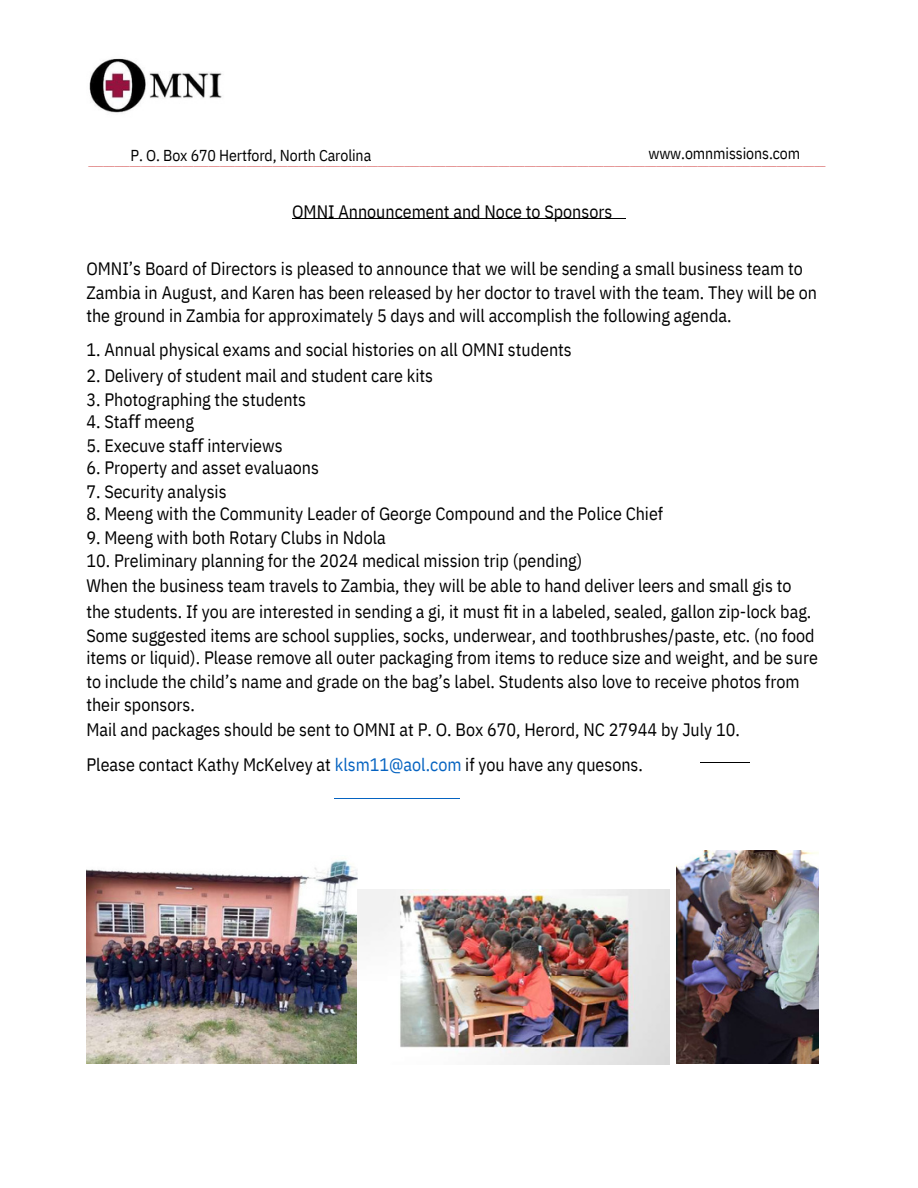
<style>
.page{position:relative;width:918px;height:1188px;background:#fff}
.page>*{position:absolute;margin:0;border:0;box-sizing:border-box;transform-origin:0 0}
.t1{font:18px "IBM Plex Sans Cond";color:#000}
.t2{font:15.75px "IBM Plex Sans Cond";letter-spacing:-.005em;color:#000}
.t3{font:7.5px "Montserrat";color:#c00000}
.s1{font-family:"Noto Sans"}
.s2{color:#0563c1}
</style>
<div class="page">
<hr style="left:292px;top:218px;width:334px;height:1px;background:#000">
<hr style="left:334px;top:798px;width:126px;height:1px;background:#0563c1">
<hr style="left:700px;top:762px;width:50px;height:1px;background:#000">
<img style="left:89px;top:58px;width:133px;height:55px">
<img style="left:86px;top:860px;width:272px;height:203px">
<img style="left:357px;top:889px;width:312px;height:175px">
<img style="left:677px;top:851px;width:142px;height:212px">
<p class="t2" style="left:130px;top:144px;width:242px">P. O. Box 670 Hertford, North Carolina</p>
<p class="t2" style="left:648px;top:143px;width:153px">www.omnmissions.com</p>
<p class="t3" style="left:88px;top:159px;width:739px">____________________________________________________________________________________________________________________________________________________________________________________________________</p>
<p class="t1" style="left:292px;top:200px;width:322px">OMNI Announcement and Noce to Sponsors</p>
<p class="t1" style="left:86px;top:257px;width:718px">OMNI’s Board of Directors is pleased to announce that we will be sending a small business team to</p>
<p class="t1" style="left:86px;top:280px;width:732px">Zambia in August, and Karen has been released by her doctor to travel with the team. They will be on</p>
<p class="t1" style="left:86px;top:304px;width:647px">the ground in Zambia for approximately 5 days and will accomplish the following agenda.</p>
<p class="t1" style="left:86px;top:338px;width:487px">1. Annual physical exams and social histories on all OMNI students</p>
<p class="t1" style="left:86px;top:364px;width:348px">2. Delivery of student mail and student care kits</p>
<p class="t1" style="left:86px;top:387px;width:221px">3. Photographing the students</p>
<p class="t1" style="left:86px;top:410px;width:109px">4. Sta<span class="s1">ff</span> meeng</p>
<p class="t1" style="left:86px;top:433px;width:198px">5. Execuve sta<span class="s1">ff</span> interviews</p>
<p class="t1" style="left:86px;top:456px;width:234px">6. Property and asset evaluaons</p>
<p class="t1" style="left:86px;top:480px;width:142px">7. Security analysis</p>
<p class="t1" style="left:86px;top:502px;width:578px">8. Meeng with the Community Leader of George Compound and the Police Chief</p>
<p class="t1" style="left:86px;top:526px;width:301px">9. Meeng with both Rotary Clubs in Ndola</p>
<p class="t1" style="left:86px;top:548px;width:497px">10. Preliminary planning for the 2024 medical mission trip (pending)</p>
<p class="t1" style="left:86px;top:574px;width:707px">When the business team travels to Zambia, they will be able to hand deliver leers and small gis to</p>
<p class="t1" style="left:86px;top:600px;width:727px">the students. If you are interested in sending a gi, it must fit in a labeled, sealed, gallon zip-lock bag.</p>
<p class="t1" style="left:86px;top:624px;width:730px">Some suggested items are school supplies, socks, underwear, and toothbrushes/paste, etc. (no food</p>
<p class="t1" style="left:86px;top:646px;width:733px">items or liquid). Please remove all outer packaging from items to reduce size and weight, and be sure</p>
<p class="t1" style="left:86px;top:670px;width:715px">to include the child’s name and grade on the bag’s label. Students also love to receive photos from</p>
<p class="t1" style="left:86px;top:692px;width:110px">their sponsors.</p>
<p class="t1" style="left:86px;top:718px;width:655px">Mail and packages should be sent to OMNI at P. O. Box 670, Herord, NC 27944 by July 10.</p>
<p class="t1" style="left:86px;top:753px;width:558px">Please contact Kathy McKelvey at <span class="s2">klsm11@aol.com</span> if you have any quesons.</p>
</div>
